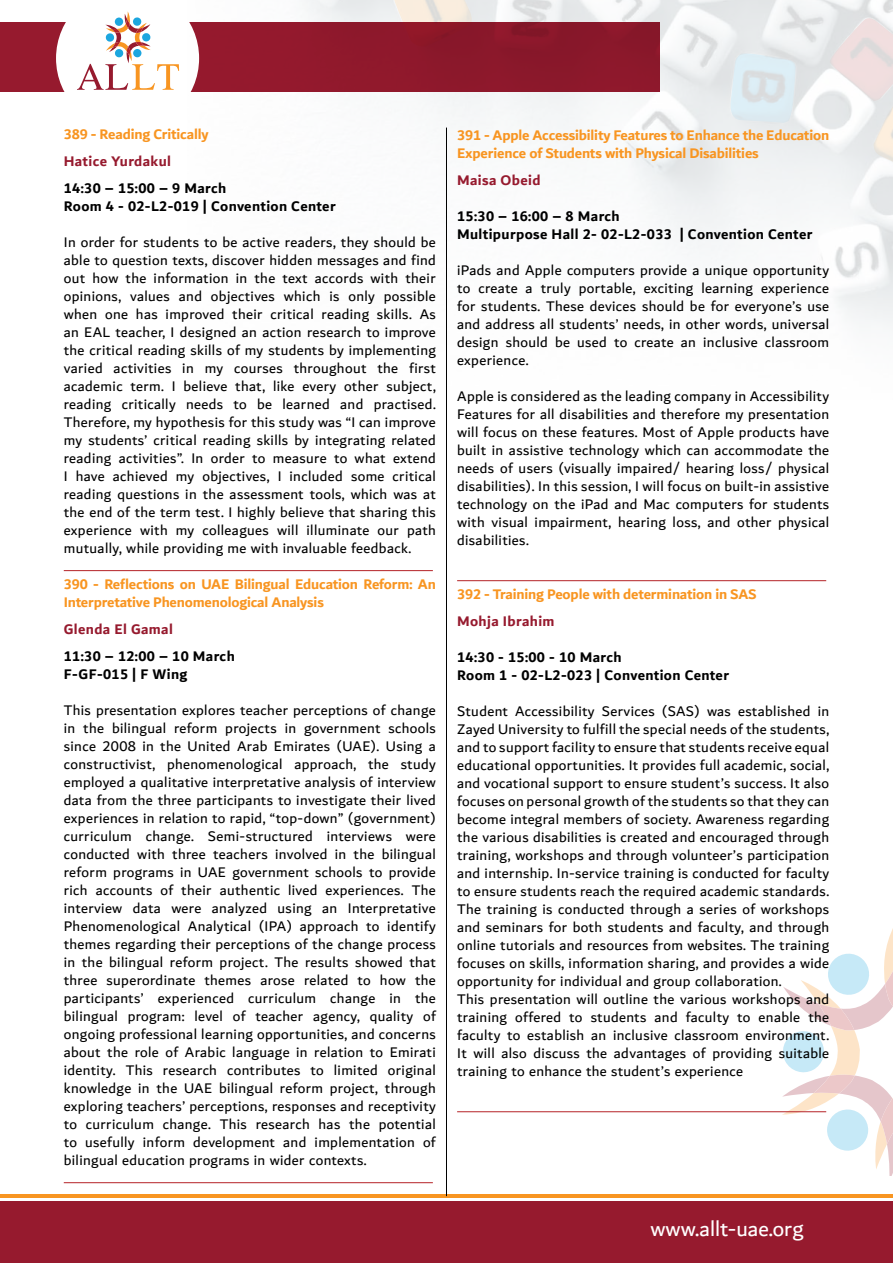
<style>
.page{position:relative;width:893px;height:1263px;background:#fff}
.page>*{position:absolute;margin:0;border:0;box-sizing:border-box;transform-origin:0 0}
.t1{font:22.5px "Dubai";color:#fff}
.t2{font:15px/18px "Dubai";letter-spacing:.025em;color:#000;text-align:justify}
.t3{font:700 15px/18px "Dubai";letter-spacing:-.01em;color:#f89521}
.t4{font:700 15px/18px "Dubai";letter-spacing:.025em;color:#000}
.t5{font:700 15px "Dubai";letter-spacing:.025em;color:#961a2e}
</style>
<div class="page">
<div style="left:0;top:22px;width:659px;height:70px;background:#961a2e"></div>
<img style="left:199px;top:0;width:694px;height:326px">
<svg style="left:394px;top:0;width:78px;height:47px"></svg>
<svg style="left:830px;top:18px;width:63px;height:155px"></svg>
<svg style="left:730px;top:53px;width:66px;height:70px;background:#dde9ee"></svg>
<div style="left:0;top:1201px;width:893px;height:62px;background:#961a2e"></div>
<hr style="left:0;top:1195px;width:893px;height:3px;background:#f89521">
<svg style="left:780px;top:928px;width:113px;height:247px"></svg>
<svg style="left:56px;top:11px;width:143px;height:81px"></svg>
<hr style="left:457px;top:580px;width:369px;height:1px;background:#b52327">
<hr style="left:457px;top:1111px;width:369px;height:1px;background:#b52327">
<hr style="left:446px;top:128px;width:1px;height:1068px;background:#000">
<hr style="left:64px;top:570px;width:369px;height:1px;background:#b52327">
<hr style="left:64px;top:1182px;width:369px;height:1px;background:#b52327">
<p class="t3" style="left:64px;top:125px;width:146px">389 - Reading Critically</p>
<p class="t5" style="left:64px;top:152px;width:109px">Hatice Yurdakul</p>
<p class="t4" style="left:64px;top:179px;width:273px">14:30 – 15:00 – 9 March<br>Room 4 - 02-L2-019 | Convention Center</p>
<p class="t2" style="left:64px;top:233px;width:374px">In order for students to be active readers, they should be able to question texts, discover hidden messages and find out how the information in the text accords with their opinions, values and objectives which is only possible when one has improved their critical reading skills. As an EAL teacher, I designed an action research to improve the critical reading skills of my students by implementing varied activities in my courses throughout the first academic term. I believe that, like every other subject, reading critically needs to be learned and practised.<br>Therefore, my hypothesis for this study was “I can improve my students’ critical reading skills by integrating related reading activities”. In order to measure to what extend I have achieved my objectives, I included some critical reading questions in the assessment tools, which was at the end of the term test. I highly believe that sharing this experience with my colleagues will illuminate our path mutually, while providing me with invaluable feedback.</p>
<p class="t3" style="left:64px;top:575px;width:374px">390 - Reflections on UAE Bilingual Education Reform: An<br>Interpretative Phenomenological Analysis</p>
<p class="t5" style="left:64px;top:620px;width:111px">Glenda El Gamal</p>
<p class="t4" style="left:64px;top:647px;width:172px">11:30 – 12:00 – 10 March<br>F-GF-015 | F Wing</p>
<p class="t2" style="left:64px;top:701px;width:374px">This presentation explores teacher perceptions of change in the bilingual reform projects in government schools since 2008 in the United Arab Emirates (UAE). Using a constructivist, phenomenological approach, the study employed a qualitative interpretative analysis of interview data from the three participants to investigate their lived experiences in relation to rapid, “top-down” (government) curriculum change. Semi-structured interviews were conducted with three teachers involved in the bilingual reform programs in UAE government schools to provide rich accounts of their authentic lived experiences. The interview data were analyzed using an Interpretative Phenomenological Analytical (IPA) approach to identify themes regarding their perceptions of the change process in the bilingual reform project. The results showed that three superordinate themes arose related to how the participants’ experienced curriculum change in the bilingual program: level of teacher agency, quality of ongoing professional learning opportunities, and concerns about the role of Arabic language in relation to Emirati identity. This research contributes to limited original knowledge in the UAE bilingual reform project, through exploring teachers’ perceptions, responses and receptivity to curriculum change. This research has the potential to usefully inform development and implementation of bilingual education programs in wider contexts.</p>
<p class="t3" style="left:457px;top:126px;width:374px">391 - Apple Accessibility Features to Enhance the Education<br>Experience of Students with Physical Disabilities</p>
<p class="t5" style="left:457px;top:171px;width:85px">Maisa Obeid</p>
<p class="t4" style="left:457px;top:207px;width:357px">15:30 – 16:00 – 8 March<br>Multipurpose Hall 2- 02-L2-033 | Convention Center</p>
<p class="t2" style="left:457px;top:261px;width:374px">iPads and Apple computers provide a unique opportunity to create a truly portable, exciting learning experience for students. These devices should be for everyone’s use and address all students’ needs, in other words, universal design should be used to create an inclusive classroom experience.</p>
<p class="t2" style="left:457px;top:387px;width:374px">Apple is considered as the leading company in Accessibility Features for all disabilities and therefore my presentation will focus on these features. Most of Apple products have built in assistive technology which can accommodate the needs of users (visually impaired/ hearing loss/ physical disabilities). In this session, I will focus on built-in assistive technology on the iPad and Mac computers for students with visual impairment, hearing loss, and other physical disabilities.</p>
<p class="t3" style="left:457px;top:585px;width:301px">392 - Training People with determination in SAS</p>
<p class="t5" style="left:457px;top:612px;width:99px">Mohja Ibrahim</p>
<p class="t4" style="left:457px;top:648px;width:273px">14:30 - 15:00 - 10 March<br>Room 1 - 02-L2-023 | Convention Center</p>
<p class="t2" style="left:457px;top:702px;width:374px;text-align:left">Student Accessibility Services (SAS) was established in Zayed University to fulfill the special needs of the students, and to support facility to ensure that students receive equal educational opportunities. It provides full academic, social, and vocational support to ensure student’s success. It also focuses on personal growth of the students so that they can become integral members of society. Awareness regarding the various disabilities is created and encouraged through training, workshops and through volunteer’s participation and internship. In-service training is conducted for faculty to ensure students reach the required academic standards.<br>The training is conducted through a series of workshops and seminars for both students and faculty, and through online tutorials and resources from websites. The training focuses on skills, information sharing, and provides a wide opportunity for individual and group collaboration.<br>This presentation will outline the various workshops and training offered to students and faculty to enable the faculty to establish an inclusive classroom environment.<br>It will also discuss the advantages of providing suitable training to enhance the student’s experience</p>
<h1 class="t1" style="left:651px;top:1215px;width:154px">www.allt-uae.org</h1>
</div>
